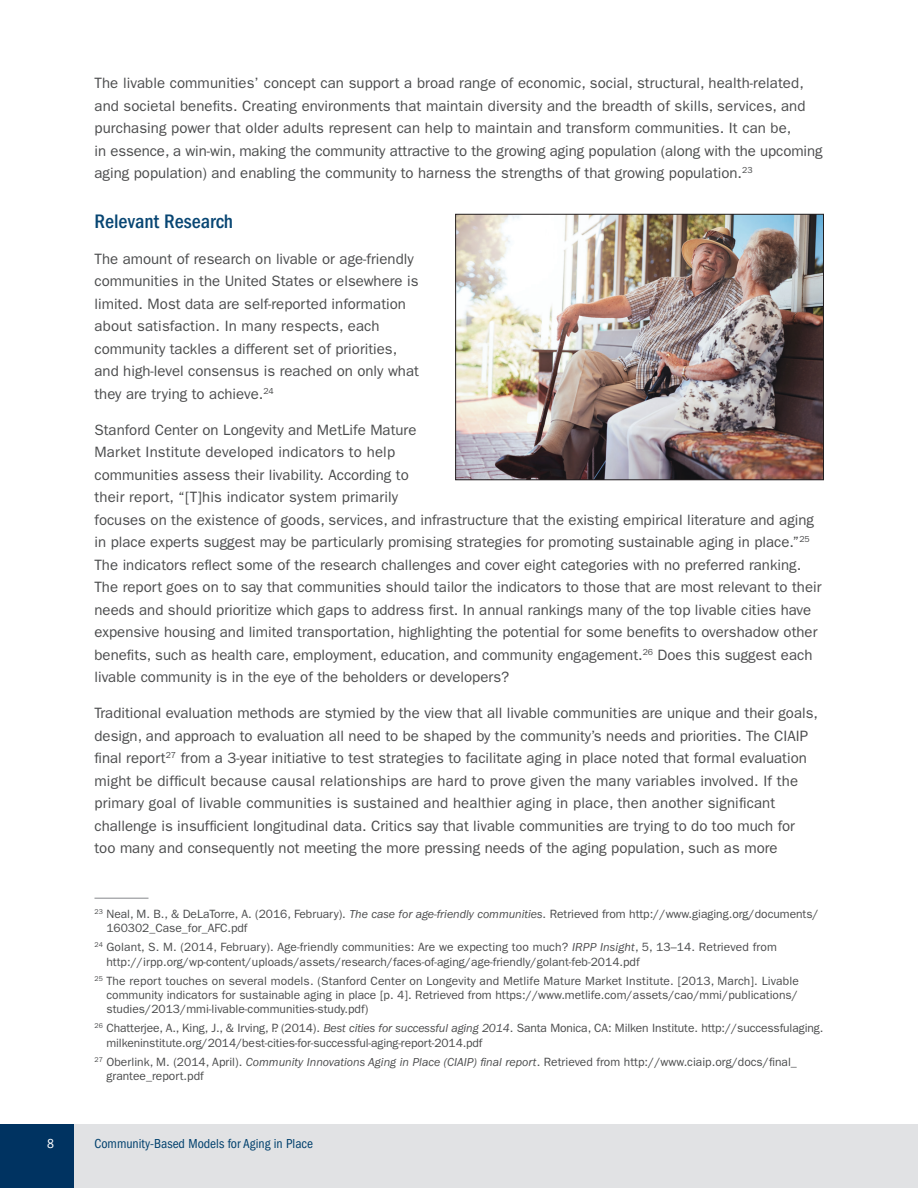
<style>
.page{position:relative;width:918px;height:1188px;background:#fff}
.page>*{position:absolute;margin:0;border:0;box-sizing:border-box;transform-origin:0 0}
.t1{font:500 condensed 20.25px "ITC Franklin Gothic Std";color:#084673}
.t2{font:15px/22.5px "ITC Franklin Gothic Std";color:#4b4c4d}
.t3{font:condensed 13.5px "ITC Franklin Gothic Std";color:#00406d}
.t4{font:condensed 13.5px "ITC Franklin Gothic Std";color:#fff}
.t5{font:12px/14.4px "ITC Franklin Gothic Std";color:#4b4c4d}
.s1{font-style:italic}
</style>
<div class="page">
<div style="left:0;top:1124px;width:918px;height:64px;background:#e1e2e4"></div>
<div style="left:0;top:1124px;width:74px;height:64px;background:#003361"></div>
<hr style="left:94px;top:898px;width:54px;height:1px;background:#939598">
<img style="left:457px;top:216px;width:365px;height:262px">
<div style="left:455px;top:214px;width:369px;height:266px;border:1px solid #231f20"></div>
<p class="t2" style="left:94px;top:72px;width:730px">The livable communities’ concept can support a broad range of economic, social, structural, health-related, and societal benefits. Creating environments that maintain diversity and the breadth of skills, services, and purchasing power that older adults represent can help to maintain and transform communities. It can be,<br>in essence, a win-win, making the community attractive to the growing aging population (along with the upcoming aging population) and enabling the community to harness the strengths of that growing population.<sup>23</sup></p>
<h1 class="t1" style="left:94px;top:210px;width:140px">Relevant Research</h1>
<p class="t2" style="left:94px;top:248px;width:326px">The amount of research on livable or age-friendly communities in the United States or elsewhere is limited. Most data are self-reported information about satisfaction. In many respects, each community tackles a different set of priorities, and high-level consensus is reached on only what they are trying to achieve.<sup>24</sup></p>
<p class="t2" style="left:94px;top:419px;width:729px">Stanford Center on Longevity and MetLife Mature<br>Market Institute developed indicators to help<br>communities assess their livability. According to<br>their report, “[T]his indicator system primarily<br>focuses on the existence of goods, services, and infrastructure that the existing empirical literature and aging in place experts suggest may be particularly promising strategies for promoting sustainable aging in place.”<sup>25<br></sup>The indicators reflect some of the research challenges and cover eight categories with no preferred ranking.<br>The report goes on to say that communities should tailor the indicators to those that are most relevant to their needs and should prioritize which gaps to address first. In annual rankings many of the top livable cities have expensive housing and limited transportation, highlighting the potential for some benefits to overshadow other benefits, such as health care, employment, education, and community engagement.<sup>26</sup> Does this suggest each livable community is in the eye of the beholders or developers?</p>
<p class="t2" style="left:95px;top:702px;width:725px">Traditional evaluation methods are stymied by the view that all livable communities are unique and their goals, design, and approach to evaluation all need to be shaped by the community’s needs and priorities. The CIAIP final report<sup>27</sup> from a 3-year initiative to test strategies to facilitate aging in place noted that formal evaluation might be difficult because causal relationships are hard to prove given the many variables involved. If the primary goal of livable communities is sustained and healthier aging in place, then another significant challenge is insufficient longitudinal data. Critics say that livable communities are trying to do too much for too many and consequently not meeting the more pressing needs of the aging population, such as more</p>
<p class="t5" style="left:106px;top:907px;width:714px;text-indent:-12px"><sup>23</sup> Neal, M. B., &amp; DeLaTorre, A. (2016, February). <span class="s1">The case for age-friendly communities</span>. Retrieved from http://www.giaging.org/documents/<br>160302_Case_for_AFC.pdf</p>
<p class="t5" style="left:106px;top:940px;width:672px;text-indent:-12px"><sup>24</sup> Golant, S. M. (2014, February). Age-friendly communities: Are we expecting too much? <span class="s1">IRPP Insight</span>, 5, 13–14. Retrieved from http://irpp.org/wp-content/uploads/assets/research/faces-of-aging/age-friendly/golant-feb-2014.pdf</p>
<p class="t5" style="left:106px;top:973px;width:694px;text-align:justify;text-indent:-12px"><sup>25</sup> The report touches on several models. (Stanford Center on Longevity and Metlife Mature Market Institute. [2013, March]. Livable community indicators for sustainable aging in place [p. 4]. Retrieved from https://www.metlife.com/assets/cao/mmi/publications/ studies/2013/mmi-livable-communities-study.pdf)</p>
<p class="t5" style="left:106px;top:1021px;width:718px;text-indent:-12px"><sup>26</sup> Chatterjee, A., King, J., &amp; Irving, P. (2014). <span class="s1">Best cities for successful aging 2014</span>. Santa Monica, CA: Milken Institute. http://successfulaging. milkeninstitute.org/2014/best-cities-for-successful-aging-report-2014.pdf</p>
<p class="t5" style="left:106px;top:1054px;width:692px;text-indent:-12px"><sup>27</sup> Oberlink, M. (2014, April). <span class="s1">Community Innovations Aging in Place (CIAIP) final report</span>. Retrieved from http://www.ciaip.org/docs/final_ grantee_report.pdf</p>
<p class="t4" style="left:47px;top:1136px;width:8px">8</p>
<p class="t3" style="left:94px;top:1136px;width:220px">Community-Based Models for Aging in Place</p>
</div>
